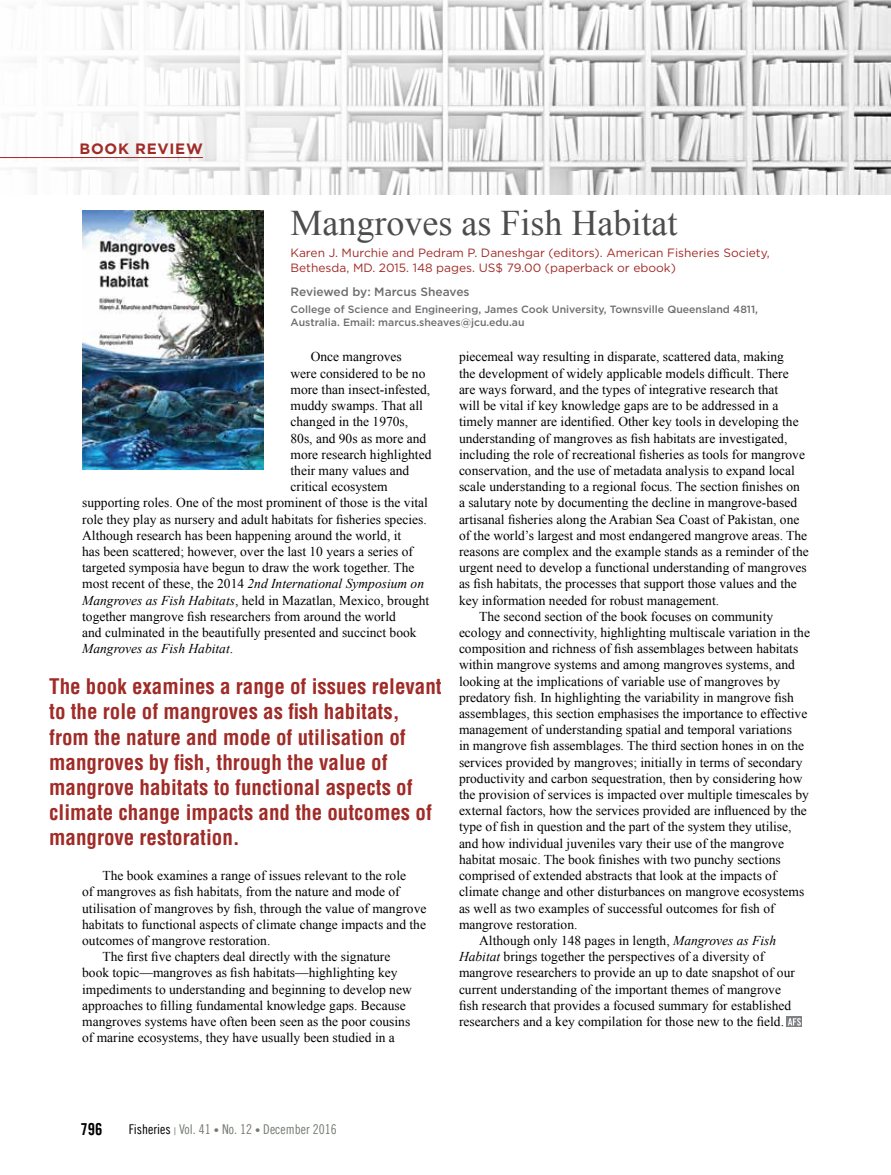
<style>
.page{position:relative;width:891px;height:1175px;background:#fff}
.page>*{position:absolute;margin:0;border:0;box-sizing:border-box;transform-origin:0 0}
.t1{font:36px "Times New Roman";color:#4d4d4f}
.t2{font:700 condensed 21px/25.2px "Helvetica";color:#a02b27}
.t3{font:16.5px "Trade Gothic LT Bold Cond Twenty";color:#000}
.t4{font:700 15px "Gotham";letter-spacing:.05em;color:#a02b27}
.t5{font:13.5px "Times New Roman";color:#000}
.t6{font:italic 13.5px "Times New Roman";color:#000}
.t7{font:13.5px "Trade Gothic LT Cond Eighteen";color:#757c72}
.t8{font:12px/14.4px "Gotham";color:#a02b27}
.t9{font:500 12px "Gotham";color:#6d6e71}
.t10{font:500 10.5px/12.6px "Gotham";color:#6d6e71}
.s1{font-style:italic}
.s2{font-style:normal}
.s3{color:#000}
.s4{font-size:10.5px}
</style>
<div class="page">
<img style="left:3px;top:0;width:888px;height:194px">
<hr style="left:0;top:157px;width:203px;height:1px;background:#a02b27">
<img style="left:82px;top:210px;width:182px;height:259px">
<svg style="left:787px;top:1016px;width:15px;height:11px"></svg>
<svg style="left:788px;top:1018px;width:13px;height:7px"></svg>
<p class="t4" style="left:80px;top:138px;width:125px">BOOK REVIEW</p>
<h1 class="t1" style="left:291px;top:199px;width:388px">Mangroves as Fish Habitat</h1>
<p class="t8" style="left:291px;top:245px;width:481px">Karen J. Murchie and Pedram P. Daneshgar (editors). American Fisheries Society,<br>Bethesda, MD. 2015. 148 pages. US$ 79.00 (paperback or ebook)</p>
<p class="t9" style="left:291px;top:284px;width:181px">Reviewed by: Marcus Sheaves</p>
<p class="t10" style="left:291px;top:303px;width:469px">College of Science and Engineering, James Cook University, Townsville Queensland 4811,<br>Australia. Email: marcus.sheaves@jcu.edu.au</p>
<p class="t5" style="left:459px;top:348px;width:327px">piecemeal way resulting in disparate, scattered data, making</p>
<p class="t5" style="left:459px;top:364px;width:331px">the development of widely applicable models difficult. There</p>
<p class="t5" style="left:459px;top:380px;width:321px">are ways forward, and the types of integrative research that</p>
<p class="t5" style="left:459px;top:396px;width:321px">will be vital if key knowledge gaps are to be addressed in a</p>
<p class="t5" style="left:459px;top:413px;width:341px">timely manner are identified. Other key tools in developing the</p>
<p class="t5" style="left:459px;top:429px;width:330px">understanding of mangroves as fish habitats are investigated,</p>
<p class="t5" style="left:459px;top:445px;width:348px">including the role of recreational fisheries as tools for mangrove</p>
<p class="t5" style="left:459px;top:461px;width:337px">conservation, and the use of metadata analysis to expand local</p>
<p class="t5" style="left:459px;top:477px;width:342px">scale understanding to a regional focus. The section finishes on</p>
<p class="t5" style="left:459px;top:494px;width:340px">a salutary note by documenting the decline in mangrove-based</p>
<p class="t5" style="left:459px;top:510px;width:342px">artisanal fisheries along the Arabian Sea Coast of Pakistan, one</p>
<p class="t5" style="left:459px;top:526px;width:350px">of the world’s largest and most endangered mangrove areas. The</p>
<p class="t5" style="left:459px;top:542px;width:351px">reasons are complex and the example stands as a reminder of the</p>
<p class="t5" style="left:459px;top:558px;width:349px">urgent need to develop a functional understanding of mangroves</p>
<p class="t5" style="left:459px;top:575px;width:339px">as fish habitats, the processes that support those values and the</p>
<p class="t5" style="left:459px;top:591px;width:262px">key information needed for robust management.</p>
<p class="t5" style="left:479px;top:607px;width:295px">The second section of the book focuses on community</p>
<p class="t5" style="left:459px;top:623px;width:353px">ecology and connectivity, highlighting multiscale variation in the</p>
<p class="t5" style="left:459px;top:639px;width:341px">composition and richness of fish assemblages between habitats</p>
<p class="t5" style="left:459px;top:656px;width:337px">within mangrove systems and among mangroves systems, and</p>
<p class="t5" style="left:459px;top:672px;width:323px">looking at the implications of variable use of mangroves by</p>
<p class="t5" style="left:459px;top:688px;width:336px">predatory fish. In highlighting the variability in mangrove fish</p>
<p class="t5" style="left:459px;top:704px;width:350px">assemblages, this section emphasises the importance to effective</p>
<p class="t5" style="left:459px;top:720px;width:334px">management of understanding spatial and temporal variations</p>
<p class="t5" style="left:459px;top:737px;width:347px">in mangrove fish assemblages. The third section hones in on the</p>
<p class="t5" style="left:459px;top:753px;width:345px">services provided by mangroves; initially in terms of secondary</p>
<p class="t5" style="left:459px;top:769px;width:345px">productivity and carbon sequestration, then by considering how</p>
<p class="t5" style="left:459px;top:785px;width:351px">the provision of services is impacted over multiple timescales by</p>
<p class="t5" style="left:459px;top:801px;width:349px">external factors, how the services provided are influenced by the</p>
<p class="t5" style="left:459px;top:818px;width:334px">type of fish in question and the part of the system they utilise,</p>
<p class="t5" style="left:459px;top:834px;width:327px">and how individual juveniles vary their use of the mangrove</p>
<p class="t5" style="left:459px;top:850px;width:323px">habitat mosaic. The book finishes with two punchy sections</p>
<p class="t5" style="left:459px;top:866px;width:319px">comprised of extended abstracts that look at the impacts of</p>
<p class="t5" style="left:459px;top:882px;width:347px">climate change and other disturbances on mangrove ecosystems</p>
<p class="t5" style="left:459px;top:899px;width:317px">as well as two examples of successful outcomes for fish of</p>
<p class="t5" style="left:459px;top:915px;width:120px">mangrove restoration.</p>
<p class="t5" style="left:479px;top:931px;width:298px">Although only 148 pages in length, <span class="s1">Mangroves as Fish</span></p>
<p class="t5" style="left:459px;top:947px;width:307px"><span class="s1">Habitat</span> brings together the perspectives of a diversity of</p>
<p class="t5" style="left:459px;top:963px;width:337px">mangrove researchers to provide an up to date snapshot of our</p>
<p class="t5" style="left:459px;top:980px;width:324px">current understanding of the important themes of mangrove</p>
<p class="t5" style="left:459px;top:996px;width:334px">fish research that provides a focused summary for established</p>
<p class="t5" style="left:459px;top:1012px;width:327px">researchers and a key compilation for those new to the field.</p>
<p class="t5" style="left:311px;top:348px;width:93px">Once mangroves</p>
<p class="t5" style="left:291px;top:364px;width:136px">were considered to be no</p>
<p class="t5" style="left:291px;top:380px;width:141px">more than insect-infested,</p>
<p class="t5" style="left:291px;top:396px;width:134px">muddy swamps. That all</p>
<p class="t5" style="left:291px;top:413px;width:119px">changed in the 1970s,</p>
<p class="t5" style="left:291px;top:429px;width:137px">80s, and 90s as more and</p>
<p class="t5" style="left:291px;top:445px;width:142px">more research highlighted</p>
<p class="t5" style="left:291px;top:461px;width:120px">their many values and</p>
<p class="t5" style="left:291px;top:477px;width:99px">critical ecosystem</p>
<p class="t5" style="left:82px;top:494px;width:347px">supporting roles. One of the most prominent of those is the vital</p>
<p class="t5" style="left:82px;top:510px;width:346px">role they play as nursery and adult habitats for fisheries species.</p>
<p class="t5" style="left:82px;top:526px;width:321px">Although research has been happening around the world, it</p>
<p class="t5" style="left:82px;top:542px;width:332px">has been scattered; however, over the last 10 years a series of</p>
<p class="t5" style="left:82px;top:558px;width:334px">targeted symposia have begun to draw the work together. The</p>
<p class="t6" style="left:82px;top:574px;width:343px"><span class="s2">most recent of these, the 2014</span> 2nd International Symposium on</p>
<p class="t5" style="left:82px;top:591px;width:349px"><span class="s1">Mangroves as Fish Habitats</span>, held in Mazatlan, Mexico, brought</p>
<p class="t5" style="left:82px;top:607px;width:315px">together mangrove fish researchers from around the world</p>
<p class="t5" style="left:82px;top:623px;width:336px">and culminated in the beautifully presented and succinct book</p>
<p class="t6" style="left:82px;top:639px;width:152px">Mangroves as Fish Habitat<span class="s2">.</span></p>
<p class="t2" style="left:49px;top:673px;width:394px">The book examines a range of issues relevant to the role of mangroves as fish habitats, from the nature and mode of utilisation of mangroves by fish, through the value of mangrove habitats to functional aspects of climate change impacts and the outcomes of mangrove restoration.</p>
<p class="t5" style="left:102px;top:866px;width:305px">The book examines a range of issues relevant to the role</p>
<p class="t5" style="left:82px;top:882px;width:319px">of mangroves as fish habitats, from the nature and mode of</p>
<p class="t5" style="left:82px;top:899px;width:346px">utilisation of mangroves by fish, through the value of mangrove</p>
<p class="t5" style="left:82px;top:915px;width:345px">habitats to functional aspects of climate change impacts and the</p>
<p class="t5" style="left:82px;top:931px;width:190px">outcomes of mangrove restoration.</p>
<p class="t5" style="left:102px;top:947px;width:289px">The first five chapters deal directly with the signature</p>
<p class="t5" style="left:82px;top:963px;width:317px">book topic—mangroves as fish habitats—highlighting key</p>
<p class="t5" style="left:82px;top:980px;width:331px">impediments to understanding and beginning to develop new</p>
<p class="t5" style="left:82px;top:996px;width:325px">approaches to filling fundamental knowledge gaps. Because</p>
<p class="t5" style="left:82px;top:1012px;width:330px">mangroves systems have often been seen as the poor cousins</p>
<p class="t5" style="left:82px;top:1028px;width:314px">of marine ecosystems, they have usually been studied in a</p>
<p class="t3" style="left:80px;top:1118px;width:23px">796</p>
<p class="t7" style="left:129px;top:1120px;width:209px"><span class="s3">Fisheries</span> <sub>|</sub> Vol. 41 <span class="s4">•</span> No. 12 <span class="s4">•</span> December 2016</p>
</div>
